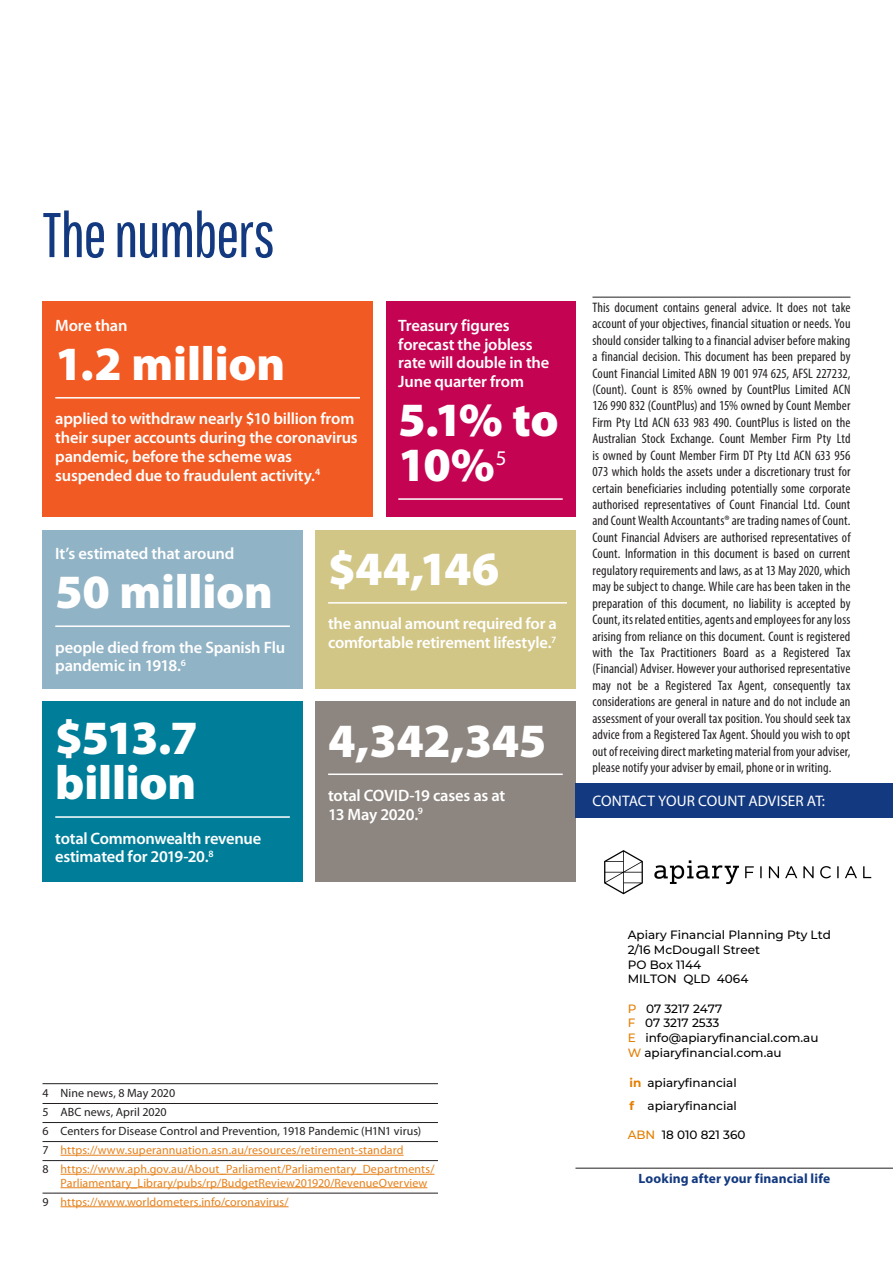
<style>
.page{position:relative;width:893px;height:1263px;background:#fff}
.page>*{position:absolute;margin:0;border:0;box-sizing:border-box;transform-origin:0 0}
.t1{font:63px "Pathway Gothic One";letter-spacing:-.035em;color:#133980}
.t2{font:900 48px/45px "Myriad Pro";letter-spacing:-.005em;color:#fff}
.t3{font:21px "Myriad Pro";color:#fff}
.t4{font:600 16.5px/18.8px "Myriad Pro";letter-spacing:-.015em;color:#fff}
.t5{font:15.3px "Myriad Pro";color:#fff}
.t6{font:condensed 13.8px/16.5px "Myriad Pro";letter-spacing:.005em;color:#231f20;text-align:justify}
.t7{font:700 13.5px "Myriad Pro";letter-spacing:.01em;color:#133980}
.t8{font:12px/19px "Myriad Pro";letter-spacing:.005em;color:#e6811c}
.t9{font:500 12px/14.7px "Montserrat";color:#000}
.t10{font:700 12px/22.5px "Montserrat";color:#e37e00}
.s1{color:#231f20}
.s2{color:#e37e00}
</style>
<div class="page">
<hr style="left:592px;top:297px;width:258px;height:1px;background:#231f20">
<div style="left:43px;top:701px;width:260px;height:180px;background:#007e99"></div>
<hr style="left:55px;top:816px;width:235px;height:2px;background:#fff">
<div style="left:315px;top:701px;width:260px;height:180px;background:#8d857f"></div>
<hr style="left:328px;top:773px;width:235px;height:2px;background:#fff">
<div style="left:315px;top:530px;width:260px;height:158px;background:#d2c687"></div>
<hr style="left:328px;top:602px;width:239px;height:2px;background:#fff">
<div style="left:43px;top:530px;width:260px;height:158px;background:#91b3c6"></div>
<hr style="left:55px;top:625px;width:235px;height:2px;background:#fff">
<hr style="left:575px;top:1168px;width:318px;height:1px;background:#231f20">
<div style="left:575px;top:783px;width:318px;height:34px;background:#133980"></div>
<hr style="left:43px;top:1083px;width:395px;height:1px;background:#231f20">
<hr style="left:43px;top:1103px;width:395px;height:1px;background:#231f20">
<hr style="left:43px;top:1122px;width:395px;height:1px;background:#231f20">
<hr style="left:43px;top:1141px;width:395px;height:1px;background:#231f20">
<hr style="left:43px;top:1160px;width:395px;height:1px;background:#231f20">
<hr style="left:61px;top:1155px;width:343px;height:1px;background:#e6811c">
<hr style="left:61px;top:1174px;width:373px;height:1px;background:#e6811c">
<hr style="left:43px;top:1193px;width:395px;height:1px;background:#231f20">
<hr style="left:61px;top:1187px;width:366px;height:1px;background:#e6811c">
<hr style="left:61px;top:1206px;width:228px;height:1px;background:#e6811c">
<div style="left:43px;top:301px;width:330px;height:216px;background:#f15a22"></div>
<hr style="left:55px;top:397px;width:305px;height:2px;background:#fff">
<div style="left:386px;top:301px;width:189px;height:216px;background:#c40452"></div>
<hr style="left:398px;top:498px;width:165px;height:2px;background:#fff">
<img style="left:604px;top:850px;width:268px;height:45px">
<h1 class="t1" style="left:43px;top:197px;width:234px">The numbers</h1>
<p class="t4" style="left:55px;top:315px;width:74px">More than</p>
<h2 class="t2" style="left:55px;top:339px;width:231px">1.2 million</h2>
<p class="t4" style="left:55px;top:409px;width:304px">applied to withdraw nearly $10 billion from their super accounts during the coronavirus pandemic, before the scheme was suspended due to fraudulent activity.<sup>4</sup></p>
<p class="t4" style="left:398px;top:315px;width:153px">Treasury figures forecast the jobless rate will double in the<br>June quarter from</p>
<h2 class="t2" style="left:398px;top:396px;width:162px">5.1% to<br>10%</h2>
<h3 class="t3" style="left:496px;top:445px;width:12px">5</h3>
<p class="t4" style="left:55px;top:544px;width:181px">It’s estimated that around</p>
<h2 class="t2" style="left:55px;top:568px;width:219px">50 million</h2>
<p class="t4" style="left:55px;top:637px;width:231px">people died from the Spanish Flu pandemic in 1918.<sup>6</sup></p>
<h2 class="t2" style="left:55px;top:714px;width:144px">$513.7 billion</h2>
<p class="t4" style="left:55px;top:828px;width:207px">total Commonwealth revenue estimated for 2019-20.<sup>8</sup></p>
<h2 class="t2" style="left:328px;top:544px;width:173px">$44,146</h2>
<p class="t4" style="left:328px;top:614px;width:230px">the annual amount required for a comfortable retirement lifestyle.<sup>7</sup></p>
<h2 class="t2" style="left:328px;top:716px;width:220px">4,342,345</h2>
<p class="t4" style="left:328px;top:785px;width:179px">total COVID-19 cases as at<br>13 May 2020.<sup>9</sup></p>
<p class="t8" style="left:43px;top:1083px;width:393px"><span class="s1">4 Nine news, 8 May 2020<br>5 ABC news, April 2020<br>6 Centers for Disease Control and Prevention, 1918 Pandemic (H1N1 virus)<br>7</span> https://www.superannuation.asn.au/resources/retirement-standard<br><span class="s1">8</span> https://www.aph.gov.au/About_Parliament/Parliamentary_Departments/</p>
<p class="t8" style="left:43px;top:1173px;width:386px;text-indent:18px">Parliamentary_Library/pubs/rp/BudgetReview201920/RevenueOverview<br><span class="s1">9</span> https://www.worldometers.info/coronavirus/</p>
<p class="t6" style="left:592px;top:299px;width:259px">This document contains general advice. It does not take account of your objectives, financial situation or needs. You should consider talking to a financial adviser before making a financial decision. This document has been prepared by Count Financial Limited ABN 19 001 974 625, AFSL 227232, (Count). Count is 85% owned by CountPlus Limited ACN 126 990 832 (CountPlus) and 15% owned by Count Member Firm Pty Ltd ACN 633 983 490. CountPlus is listed on the Australian Stock Exchange. Count Member Firm Pty Ltd is owned by Count Member Firm DT Pty Ltd ACN 633 956<br>073 which holds the assets under a discretionary trust for certain beneficiaries including potentially some corporate authorised representatives of Count Financial Ltd. Count and Count Wealth Accountants® are trading names of Count.<br>Count Financial Advisers are authorised representatives of Count. Information in this document is based on current regulatory requirements and laws, as at 13 May 2020, which may be subject to change. While care has been taken in the preparation of this document, no liability is accepted by Count, its related entities, agents and employees for any loss arising from reliance on this document. Count is registered with the Tax Practitioners Board as a Registered Tax (Financial) Adviser. However your authorised representative may not be a Registered Tax Agent, consequently tax considerations are general in nature and do not include an assessment of your overall tax position. You should seek tax advice from a Registered Tax Agent. Should you wish to opt out of receiving direct marketing material from your adviser, please notify your adviser by email, phone or in writing.</p>
<p class="t5" style="left:593px;top:791px;width:234px">CONTACT YOUR COUNT ADVISER AT:</p>
<p class="t9" style="left:628px;top:928px;width:205px">Apiary Financial Planning Pty Ltd<br>2/16 McDougall Street<br>PO Box 1144<br>MILTON QLD 4064</p>
<p class="t9" style="left:628px;top:1001px;width:192px"><span class="s2">P</span> 07 3217 2477<br><span class="s2">F</span> 07 3217 2533<br><span class="s2">E</span> info@apiaryfinancial.com.au<br><span class="s2">W</span> apiaryfinancial.com.au</p>
<p class="t10" style="left:630px;top:1072px;width:13px">in f</p>
<p class="t9" style="left:647px;top:1072px;width:91px;line-height:22.4px">apiaryfinancial apiaryfinancial</p>
<p class="t9" style="left:628px;top:1127px;width:119px"><span class="s2">ABN</span> 18 010 821 360</p>
<p class="t7" style="left:638px;top:1169px;width:193px">Looking after your financial life</p>
</div>
